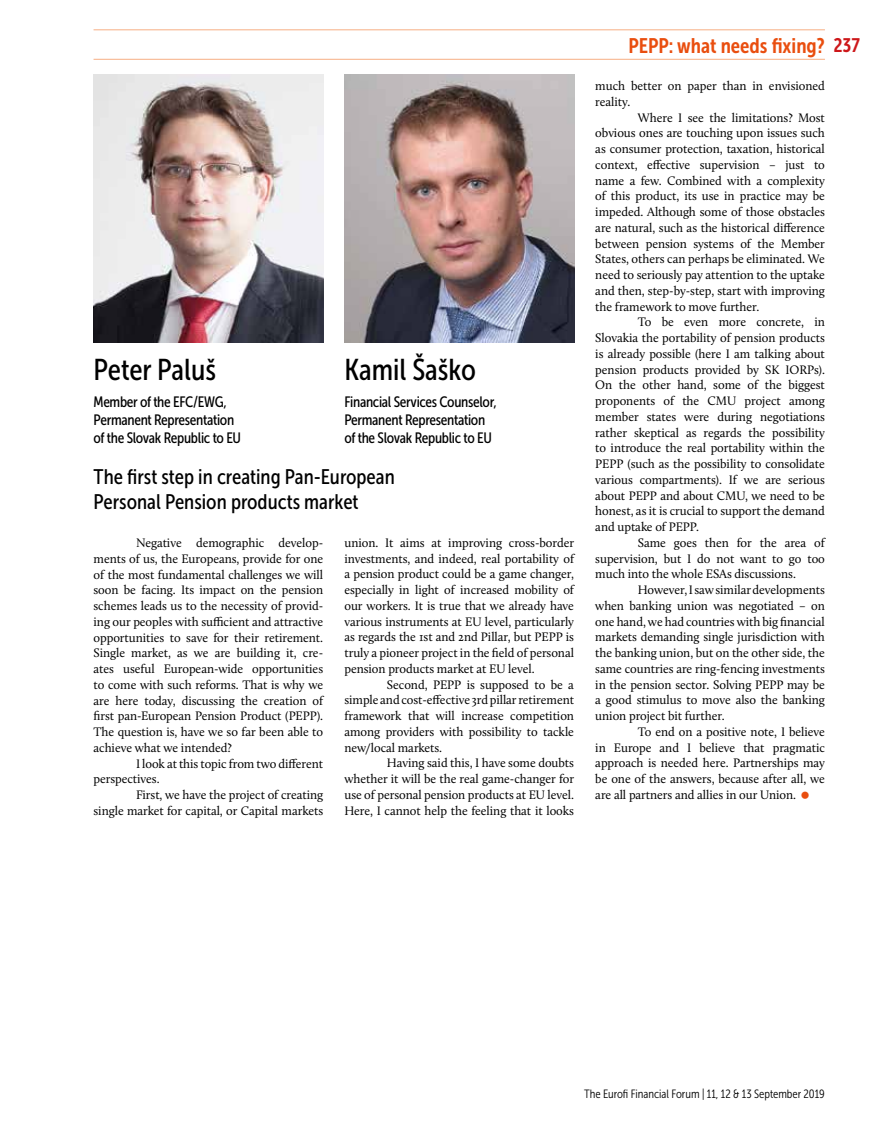
<style>
.page{position:relative;width:893px;height:1127px;background:#fff}
.page>*{position:absolute;margin:0;border:0;box-sizing:border-box;transform-origin:0 0}
.t1{font:30px "Museo Sans Cond 500";color:#000}
.t2{font:21px/25.2px "Museo Sans Cond 500";color:#000}
.t3{font:21px "Museo Sans Cond 700";color:#e94e0f}
.t4{font:15px/18px "Museo Sans Cond 500";letter-spacing:-.02em;color:#000}
.t5{font:12.75px/15.8px "Calluna";letter-spacing:-.005em;color:#000;text-align:justify}
.t6{font:12px "Museo Sans Cond 300";color:#000}
.s1{font-size:19.5px;color:#cd171a}
</style>
<div class="page">
<img style="left:94px;top:74px;width:229px;height:268px">
<hr style="left:94px;top:29px;width:731px;height:1px;background:#f7ae83">
<hr style="left:94px;top:59px;width:731px;height:1px;background:#f7ae83">
<img style="left:344px;top:74px;width:230px;height:268px">
<h1 class="t1" style="left:344px;top:354px;width:133px">Kamil Šaško</h1>
<p class="t4" style="left:344px;top:393px;width:154px">Financial Services Counselor,<br>Permanent Representation of the Slovak Republic to EU</p>
<h2 class="t2" style="left:94px;top:464px;width:303px">The first step in creating Pan-European<br>Personal Pension products market</h2>
<h1 class="t1" style="left:94px;top:354px;width:124px">Peter Paluš</h1>
<p class="t4" style="left:94px;top:393px;width:149px">Member of the EFC/EWG,<br>Permanent Representation of the Slovak Republic to EU</p>
<p class="t5" style="left:94px;top:535px;width:231px;text-indent:43px">Negative demographic develop&shy;ments of us, the Europeans, provide for one of the most fundamental challenges we will soon be facing. Its impact on the pension schemes leads us to the necessity of provid&shy;ing our peoples with sufficient and attractive opportunities to save for their retirement.<br>Single market, as we are building it, cre&shy;ates useful European-wide opportunities to come with such reforms. That is why we are here today, discussing the creation of first pan-European Pension Product (PEPP).<br>The question is, have we so far been able to achieve what we intended?</p>
<p class="t5" style="left:94px;top:755px;width:231px;text-indent:43px">I look at this topic from two different perspectives.</p>
<p class="t5" style="left:94px;top:787px;width:231px;text-align:right">First, we have the project of creating<br>single market for capital, or Capital markets</p>
<p class="t5" style="left:344px;top:535px;width:231px">union. It aims at improving cross-border investments, and indeed, real portability of a pension product could be a game changer, especially in light of increased mobility of our workers. It is true that we already have various instruments at EU level, particularly as regards the 1st and 2nd Pillar, but PEPP is truly a pioneer project in the field of personal pension products market at EU level.</p>
<p class="t5" style="left:344px;top:676px;width:231px;text-indent:43px">Second, PEPP is supposed to be a simple and cost-effective 3rd pillar retirement framework that will increase competition among providers with possibility to tackle new/local markets.</p>
<p class="t5" style="left:344px;top:755px;width:231px;text-indent:43px">Having said this, I have some doubts whether it will be the real game-changer for use of personal pension products at EU level.<br>Here, I cannot help the feeling that it looks</p>
<h2 class="t3" style="left:628px;top:34px;width:233px">PEPP: what needs fixing? <span class="s1">237</span></h2>
<p class="t5" style="left:595px;top:78px;width:231px">much better on paper than in envisioned reality.</p>
<p class="t5" style="left:595px;top:109px;width:231px;text-indent:43px">Where I see the limitations? Most obvious ones are touching upon issues such as consumer protection, taxation, historical context, effective supervision – just to name a few. Combined with a complexity of this product, its use in practice may be impeded. Although some of those obstacles are natural, such as the historical difference between pension systems of the Member States, others can perhaps be eliminated. We need to seriously pay attention to the uptake and then, step-by-step, start with improving the framework to move further.</p>
<p class="t5" style="left:595px;top:314px;width:231px;text-indent:43px">To be even more concrete, in Slovakia the portability of pension products is already possible (here I am talking about pension products provided by SK IORPs).<br>On the other hand, some of the biggest proponents of the CMU project among member states were during negotiations rather skeptical as regards the possibility to introduce the real portability within the PEPP (such as the possibility to consolidate various compartments). If we are serious about PEPP and about CMU, we need to be honest, as it is crucial to support the demand and uptake of PEPP.</p>
<p class="t5" style="left:595px;top:534px;width:231px;text-indent:43px">Same goes then for the area of supervision, but I do not want to go too much into the whole ESAs discussions.</p>
<p class="t5" style="left:595px;top:582px;width:231px;text-indent:43px">However, I saw similar developments when banking union was negotiated – on one hand, we had countries with big financial markets demanding single jurisdiction with the banking union, but on the other side, the same countries are ring-fencing investments in the pension sector. Solving PEPP may be a good stimulus to move also the banking union project bit further.</p>
<p class="t5" style="left:595px;top:723px;width:231px;text-indent:43px">To end on a positive note, I believe in Europe and I believe that pragmatic approach is needed here. Partnerships may be one of the answers, because after all, we are all partners and allies in our Union.</p>
<p class="t6" style="left:584px;top:1087px;width:242px">The Eurofi Financial Forum | 11, 12 &amp; 13 September 2019</p>
</div>
